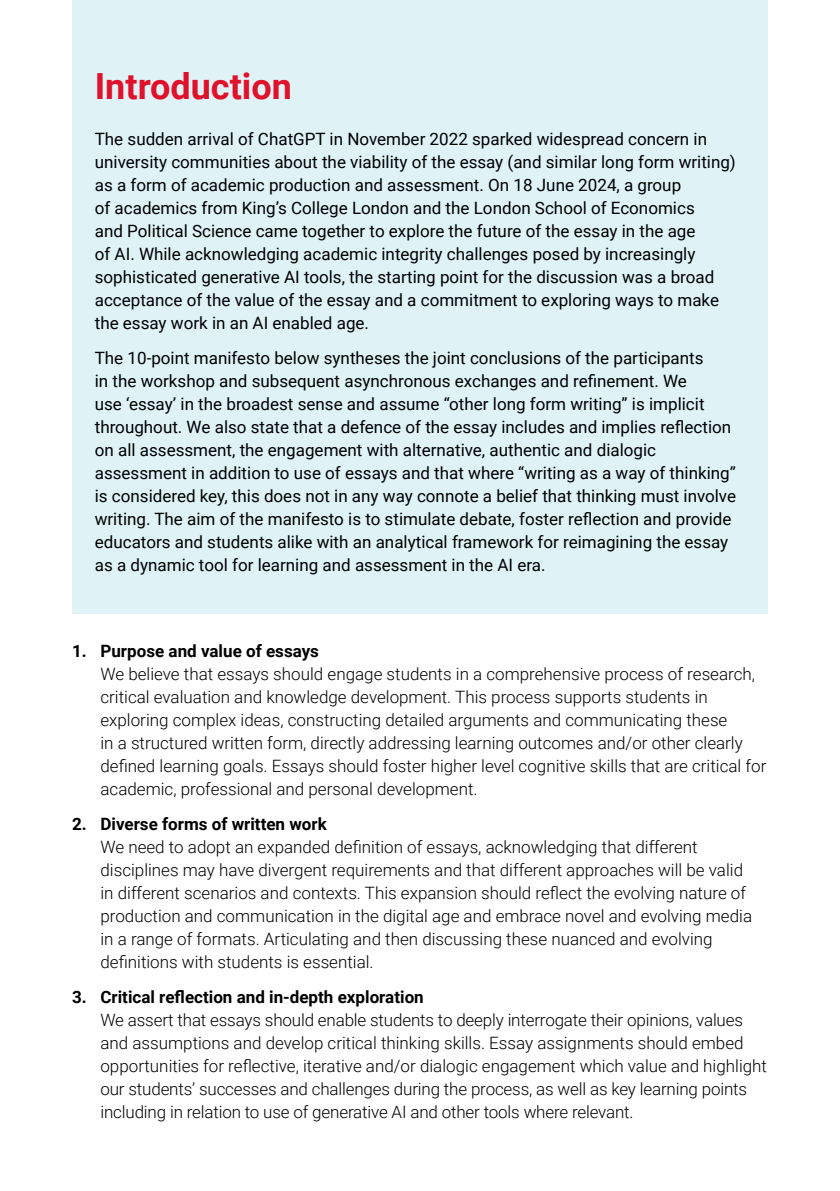
<style>
.page{position:relative;width:840px;height:1191px;background:#fff}
.page>*{position:absolute;margin:0;border:0;box-sizing:border-box;transform-origin:0 0}
.t1{font:700 36px "Roboto";color:#e0112b}
.t2{font:17px/23px "Roboto";color:#000}
.t3{font:300 17px/23px "Roboto";color:#000}
.t4{font:700 17px "Roboto";color:#000}
</style>
<div class="page">
<div style="left:72px;top:0;width:695px;height:613px;background:#dff3f7"></div>
<h1 class="t1" style="left:95px;top:61px;width:199px">Introduction</h1>
<p class="t2" style="left:95px;top:127px;width:642px">The sudden arrival of ChatGPT in November 2022 sparked widespread concern in university communities about the viability of the essay (and similar long form writing) as a form of academic production and assessment. On 18 June 2024, a group<br>of academics from King’s College London and the London School of Economics<br>and Political Science came together to explore the future of the essay in the age<br>of AI. While acknowledging academic integrity challenges posed by increasingly sophisticated generative AI tools, the starting point for the discussion was a broad acceptance of the value of the essay and a commitment to exploring ways to make the essay work in an AI enabled age.</p>
<p class="t2" style="left:95px;top:346px;width:642px">The 10-point manifesto below syntheses the joint conclusions of the participants<br>in the workshop and subsequent asynchronous exchanges and refinement. We<br>use ‘essay’ in the broadest sense and assume “other long form writing” is implicit throughout. We also state that a defence of the essay includes and implies reflection on all assessment, the engagement with alternative, authentic and dialogic assessment in addition to use of essays and that where “writing as a way of thinking” is considered key, this does not in any way connote a belief that thinking must involve writing. The aim of the manifesto is to stimulate debate, foster reflection and provide educators and students alike with an analytical framework for reimagining the essay as a dynamic tool for learning and assessment in the AI era.</p>
<p class="t4" style="left:72px;top:639px;width:248px">1. Purpose and value of essays</p>
<p class="t3" style="left:100px;top:662px;width:667px">We believe that essays should engage students in a comprehensive process of research, critical evaluation and knowledge development. This process supports students in exploring complex ideas, constructing detailed arguments and communicating these<br>in a structured written form, directly addressing learning outcomes and/or other clearly defined learning goals. Essays should foster higher level cognitive skills that are critical for academic, professional and personal development.</p>
<p class="t4" style="left:72px;top:812px;width:256px">2. Diverse forms of written work</p>
<p class="t3" style="left:100px;top:835px;width:652px">We need to adopt an expanded definition of essays, acknowledging that different disciplines may have divergent requirements and that different approaches will be valid in different scenarios and contexts. This expansion should reflect the evolving nature of production and communication in the digital age and embrace novel and evolving media in a range of formats. Articulating and then discussing these nuanced and evolving definitions with students is essential.</p>
<p class="t4" style="left:72px;top:985px;width:353px">3. Critical reflection and in-depth exploration</p>
<p class="t3" style="left:100px;top:1008px;width:667px">We assert that essays should enable students to deeply interrogate their opinions, values and assumptions and develop critical thinking skills. Essay assignments should embed opportunities for reflective, iterative and/or dialogic engagement which value and highlight our students’ successes and challenges during the process, as well as key learning points including in relation to use of generative AI and other tools where relevant.</p>
</div>
